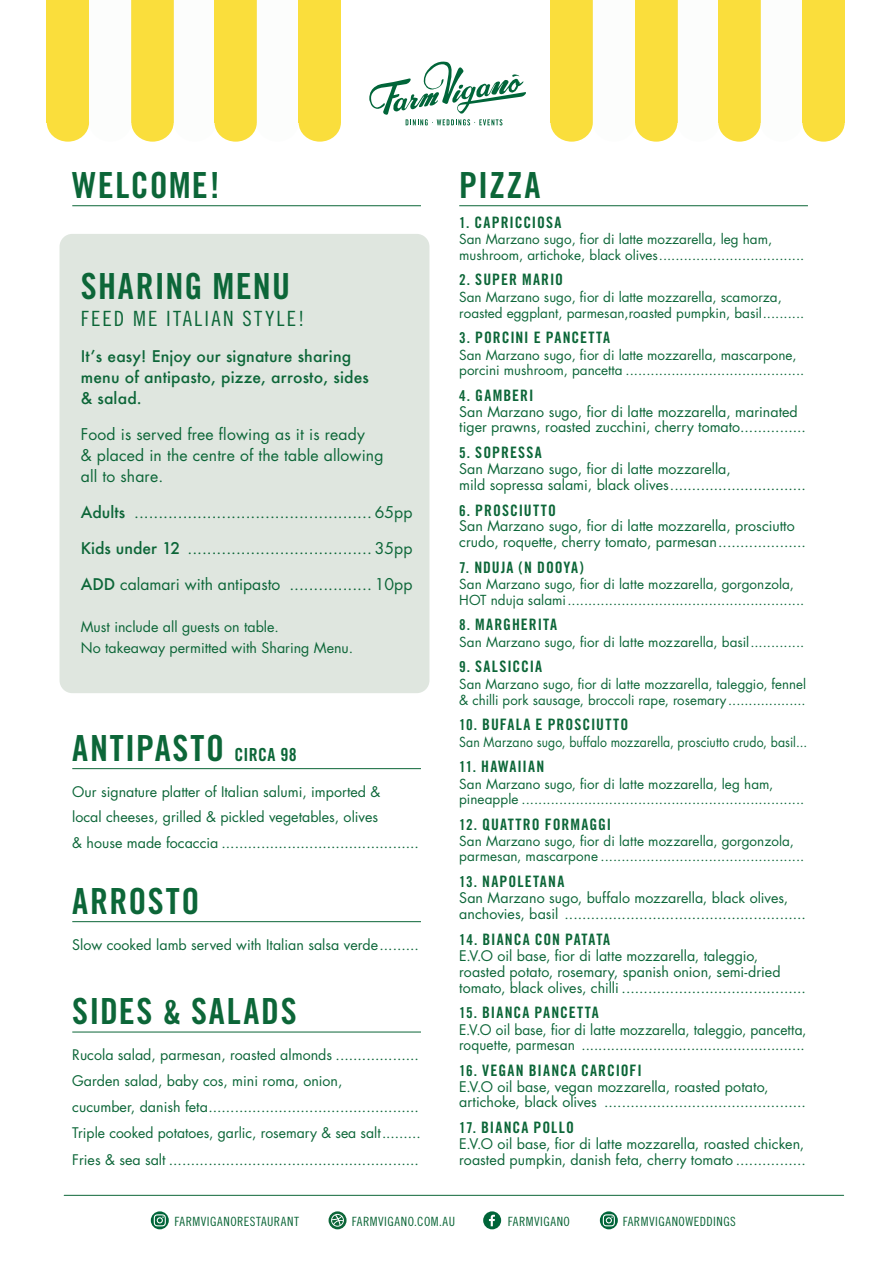
<style>
.page{position:relative;width:893px;height:1263px;background:#fff}
.page>*{position:absolute;margin:0;border:0;box-sizing:border-box;transform-origin:0 0}
.t1{font:36px "Trade Gothic Bold Cond Twenty";letter-spacing:.04em;color:#0c6638}
.t2{font:21px "Trade Gothic Cond Eighteen";letter-spacing:.105em;color:#0c6638}
.t3{font:15.75px "Trade Gothic Bold Cond Twenty";letter-spacing:.065em;color:#0c6638}
.t4{font:15.75px/21px "Futura Std";letter-spacing:.01em;color:#0c6638}
.t5{font:500 15.75px/21px "Futura";letter-spacing:.01em;color:#0c6638}
.t6{font:14.25px/15.8px "Futura Std";color:#0c6638}
.t7{font:14.25px/15.8px "Futura Std";color:#0c6638;scale:.96 1}
.t8{font:13.5px/15.8px "Futura Std";color:#0c6638}
.t9{font:13.5px "Futura Std";color:#0c6638;scale:.91 1}
.t10{font:12.75px "Trade Gothic Cond Eighteen";letter-spacing:.035em;color:#0c6638}
.s1{font-family:"Futura";font-weight:500}
.s2{font-size:18px}
.s3{font-size:33px}
.s4{font-size:15px}
</style>
<div class="page">
<div style="left:131px;top:0;width:43px;height:122px;background:#fade3c"></div>
<div style="left:131px;top:103px;width:43px;height:39px;background:#fade3c;border-radius:50%"></div>
<div style="left:215px;top:0;width:42px;height:122px;background:#fade3c"></div>
<div style="left:215px;top:103px;width:42px;height:39px;background:#fade3c;border-radius:50%"></div>
<div style="left:256px;top:0;width:43px;height:122px;background:#fcfdfc"></div>
<div style="left:256px;top:103px;width:43px;height:39px;background:#fcfdfc;border-radius:50%"></div>
<div style="left:299px;top:0;width:42px;height:122px;background:#fade3c"></div>
<div style="left:299px;top:103px;width:42px;height:39px;background:#fade3c;border-radius:50%"></div>
<div style="left:47px;top:0;width:42px;height:122px;background:#fade3c"></div>
<div style="left:47px;top:103px;width:42px;height:39px;background:#fade3c;border-radius:50%"></div>
<div style="left:635px;top:0;width:42px;height:122px;background:#fade3c"></div>
<div style="left:635px;top:103px;width:42px;height:39px;background:#fade3c;border-radius:50%"></div>
<div style="left:718px;top:0;width:43px;height:122px;background:#fade3c"></div>
<div style="left:718px;top:103px;width:43px;height:39px;background:#fade3c;border-radius:50%"></div>
<div style="left:760px;top:0;width:42px;height:122px;background:#fcfdfc"></div>
<div style="left:760px;top:103px;width:42px;height:39px;background:#fcfdfc;border-radius:50%"></div>
<div style="left:802px;top:0;width:43px;height:122px;background:#fade3c"></div>
<div style="left:802px;top:103px;width:43px;height:39px;background:#fade3c;border-radius:50%"></div>
<div style="left:550px;top:0;width:43px;height:122px;background:#fade3c"></div>
<div style="left:550px;top:103px;width:43px;height:39px;background:#fade3c;border-radius:50%"></div>
<svg style="left:369px;top:62px;width:157px;height:63px"></svg>
<div style="left:60px;top:234px;width:369px;height:459px;background:#dfe6df;border-radius:13px"></div>
<hr style="left:72px;top:768px;width:349px;height:1px;background:#0c6638">
<hr style="left:72px;top:921px;width:349px;height:1px;background:#0c6638">
<hr style="left:72px;top:1032px;width:349px;height:1px;background:#0c6638">
<hr style="left:459px;top:205px;width:349px;height:1px;background:#0c6638">
<hr style="left:72px;top:205px;width:349px;height:1px;background:#0c6638">
<hr style="left:64px;top:1195px;width:780px;height:1px;background:#0c6638">
<div style="left:483px;top:1211px;width:18px;height:18px;background:#006539;border-radius:50%"></div>
<svg style="left:489px;top:1215px;width:6px;height:11px"></svg>
<svg style="left:329px;top:1211px;width:18px;height:18px"></svg>
<svg style="left:331px;top:1214px;width:13px;height:13px"></svg>
<svg style="left:151px;top:1211px;width:18px;height:18px"></svg>
<svg style="left:154px;top:1214px;width:12px;height:12px"></svg>
<svg style="left:600px;top:1211px;width:18px;height:18px"></svg>
<svg style="left:603px;top:1214px;width:12px;height:12px"></svg>
<p class="t1" style="left:72px;top:163px;width:149px">WELCOME!</p>
<p class="t1" style="left:81px;top:264px;width:211px">SHARING MENU</p>
<p class="t2" style="left:81px;top:306px;width:226px">FEED ME ITALIAN STYLE!</p>
<p class="t5" style="left:81px;top:346px;width:290px">It’s easy! Enjoy our signature sharing menu of antipasto, pizze, arrosto, sides &amp; salad.</p>
<p class="t4" style="left:81px;top:424px;width:304px">Food is served free flowing as it is ready<br>&amp; placed in the centre of the table allowing all to share.</p>
<p class="t4" style="left:81px;top:502px;width:333px"><span class="s1">Adults</span> ................................................. 65pp</p>
<p class="t4" style="left:81px;top:538px;width:333px"><span class="s1">Kids under 12</span> ...................................... 35pp</p>
<p class="t4" style="left:81px;top:574px;width:333px"><span class="s1">ADD</span> calamari with antipasto ................. 10pp</p>
<p class="t6" style="left:81px;top:617px;width:274px;line-height:21px">Must include all guests on table.<br>No takeaway permitted with Sharing Menu.</p>
<p class="t1" style="left:72px;top:726px;width:226px">ANTIPASTO <span class="s2">CIRCA 98</span></p>
<p class="t6" style="left:72px;top:779px;width:348px;line-height:25.5px">Our signature platter of Italian salumi, imported &amp;<br>local cheeses, grilled &amp; pickled vegetables, olives<br>&amp; house made focaccia .............................................</p>
<p class="t1" style="left:72px;top:879px;width:129px">ARROSTO</p>
<p class="t6" style="left:72px;top:936px;width:348px">Slow cooked lamb served with Italian salsa verde.........</p>
<p class="t1" style="left:72px;top:989px;width:226px">SIDES <span class="s3">&amp;</span> SALADS</p>
<p class="t6" style="left:72px;top:1041px;width:350px;line-height:26.2px">Rucola salad, parmesan, roasted almonds ...................<br>Garden salad, baby cos, mini roma, onion,<br>cucumber, danish feta................................................<br>Triple cooked potatoes, garlic, rosemary &amp; sea salt.........<br>Fries &amp; sea salt .........................................................</p>
<p class="t1" style="left:459px;top:163px;width:83px">PIZZA</p>
<p class="t3" style="left:459px;top:212px;width:104px"><span class="s4">1.</span> CAPRICCIOSA</p>
<p class="t8" style="left:459px;top:231px;width:347px">San Marzano sugo, fior di latte mozzarella, leg ham, mushroom, artichoke, black olives...................................</p>
<p class="t3" style="left:459px;top:270px;width:105px"><span class="s4">2.</span> SUPER MARIO</p>
<p class="t8" style="left:459px;top:289px;width:347px">San Marzano sugo, fior di latte mozzarella, scamorza, roasted eggplant, parmesan,roasted pumpkin, basil..........</p>
<p class="t3" style="left:459px;top:328px;width:152px"><span class="s4">3.</span> PORCINI E PANCETTA</p>
<p class="t8" style="left:459px;top:347px;width:347px">San Marzano sugo, fior di latte mozzarella, mascarpone, porcini mushroom, pancetta ...........................................</p>
<p class="t3" style="left:459px;top:386px;width:76px"><span class="s4">4.</span> GAMBERI</p>
<p class="t6" style="left:459px;top:404px;width:348px">San Marzano sugo, fior di latte mozzarella, marinated tiger prawns, roasted zucchini, cherry tomato...............</p>
<p class="t3" style="left:459px;top:443px;width:84px"><span class="s4">5.</span> SOPRESSA</p>
<p class="t6" style="left:459px;top:461px;width:348px">San Marzano sugo, fior di latte mozzarella,<br>mild sopressa salami, black olives...............................</p>
<p class="t3" style="left:459px;top:500px;width:98px"><span class="s4">6.</span> PROSCIUTTO</p>
<p class="t6" style="left:459px;top:518px;width:348px">San Marzano sugo, fior di latte mozzarella, prosciutto crudo, roquette, cherry tomato, parmesan....................</p>
<p class="t3" style="left:459px;top:557px;width:126px"><span class="s4">7.</span> NDUJA (N DOOYA)</p>
<p class="t8" style="left:459px;top:576px;width:347px">San Marzano sugo, fior di latte mozzarella, gorgonzola,<br>HOT nduja salami.........................................................</p>
<p class="t3" style="left:459px;top:615px;width:99px"><span class="s4">8.</span> MARGHERITA</p>
<p class="t8" style="left:459px;top:634px;width:347px">San Marzano sugo, fior di latte mozzarella, basil.............</p>
<p class="t3" style="left:459px;top:657px;width:85px"><span class="s4">9.</span> SALSICCIA</p>
<p class="t8" style="left:459px;top:676px;width:348px">San Marzano sugo, fior di latte mozzarella, taleggio, fennel &amp; chilli pork sausage, broccoli rape, rosemary...................</p>
<p class="t3" style="left:459px;top:715px;width:171px"><span class="s4">10.</span> BUFALA E PROSCIUTTO</p>
<p class="t9" style="left:459px;top:733px;width:384px">San Marzano sugo, buffalo mozzarella, prosciutto crudo, basil...</p>
<p class="t3" style="left:459px;top:757px;width:86px"><span class="s4">11.</span> HAWAIIAN</p>
<p class="t8" style="left:459px;top:776px;width:347px">San Marzano sugo, fior di latte mozzarella, leg ham, pineapple ....................................................................</p>
<p class="t3" style="left:459px;top:815px;width:153px"><span class="s4">12.</span> QUATTRO FORMAGGI</p>
<p class="t8" style="left:459px;top:833px;width:347px">San Marzano sugo, fior di latte mozzarella, gorgonzola, parmesan, mascarpone .................................................</p>
<p class="t3" style="left:459px;top:872px;width:107px"><span class="s4">13.</span> NAPOLETANA</p>
<p class="t6" style="left:459px;top:890px;width:348px">San Marzano sugo, buffalo mozzarella, black olives, anchovies, basil .......................................................</p>
<p class="t3" style="left:459px;top:929px;width:152px"><span class="s4">14.</span> BIANCA CON PATATA</p>
<p class="t6" style="left:459px;top:948px;width:348px">E.V.O oil base, fior di latte mozzarella, taleggio, roasted potato, rosemary, spanish onion, semi-dried tomato, black olives, chilli ..........................................</p>
<p class="t3" style="left:459px;top:1003px;width:141px"><span class="s4">15.</span> BIANCA PANCETTA</p>
<p class="t7" style="left:459px;top:1022px;width:363px">E.V.O oil base, fior di latte mozzarella, taleggio, pancetta, roquette, parmesan .....................................................</p>
<p class="t3" style="left:459px;top:1061px;width:184px"><span class="s4">16.</span> VEGAN BIANCA CARCIOFI</p>
<p class="t6" style="left:459px;top:1079px;width:348px">E.V.O oil base, vegan mozzarella, roasted potato, artichoke, black olives ..............................................</p>
<p class="t3" style="left:459px;top:1118px;width:116px"><span class="s4">17.</span> BIANCA POLLO</p>
<p class="t6" style="left:459px;top:1136px;width:348px">E.V.O oil base, fior di latte mozzarella, roasted chicken, roasted pumpkin, danish feta, cherry tomato ................</p>
<h2 class="t10" style="left:174px;top:1213px;width:126px">FARMVIGANORESTAURANT</h2>
<h2 class="t10" style="left:352px;top:1213px;width:105px">FARMVIGANO.COM.AU</h2>
<h2 class="t10" style="left:508px;top:1213px;width:64px">FARMVIGANO</h2>
<h2 class="t10" style="left:623px;top:1213px;width:115px">FARMVIGANOWEDDINGS</h2>
</div>
